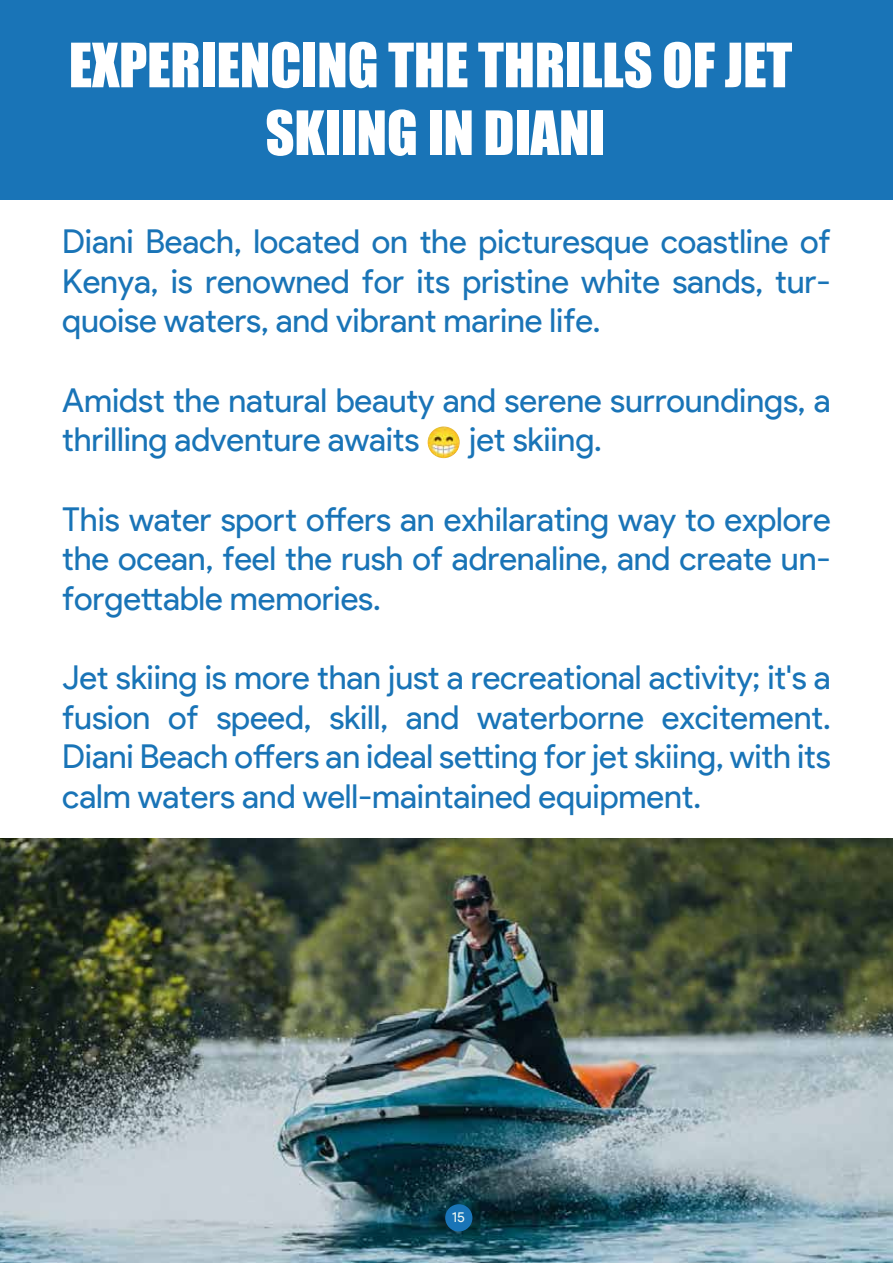
<style>
.page{position:relative;width:893px;height:1263px;background:#fff}
.page>*{position:absolute;margin:0;border:0;box-sizing:border-box;transform-origin:0 0}
.t1{font:56.4px/67.7px "Impact";letter-spacing:-.005em;color:#fff;text-align:center}
.t2{font:33px/39.6px "Product Sans";letter-spacing:-.005em;color:#1974b7;text-align:justify}
.t3{font:14.1px "Product Sans";color:#ecf6f2}
</style>
<div class="page">
<img style="left:0;top:839px;width:893px;height:424px">
<div style="left:0;top:0;width:893px;height:200px;background:#1974b7"></div>
<img style="left:428px;top:426px;width:32px;height:32px;border-radius:16px">
<div style="left:445px;top:1204px;width:27px;height:27px;background:#1974b7;border-radius:50%"></div>
<h1 class="t1" style="left:69px;top:30px;width:725px">EXPERIENCING THE THRILLS OF JET<br>SKIING IN DIANI</h1>
<p class="t2" style="left:62px;top:223px;width:770px">Diani Beach, located on the picturesque coastline of Kenya, is renowned for its pristine white sands, tur&shy;quoise waters, and vibrant marine life.</p>
<p class="t2" style="left:62px;top:381px;width:770px">Amidst the natural beauty and serene surroundings, a thrilling adventure awaits</p>
<p class="t2" style="left:469px;top:421px;width:134px">jet skiing.</p>
<p class="t2" style="left:62px;top:500px;width:770px">This water sport offers an exhilarating way to explore the ocean, feel the rush of adrenaline, and create un&shy;forgettable memories.</p>
<p class="t2" style="left:62px;top:658px;width:770px">Jet skiing is more than just a recreational activity; it's a fusion of speed, skill, and waterborne excitement.<br>Diani Beach offers an ideal setting for jet skiing, with its calm waters and well-maintained equipment.</p>
<p class="t3" style="left:452px;top:1209px;width:15px">15</p>
</div>
